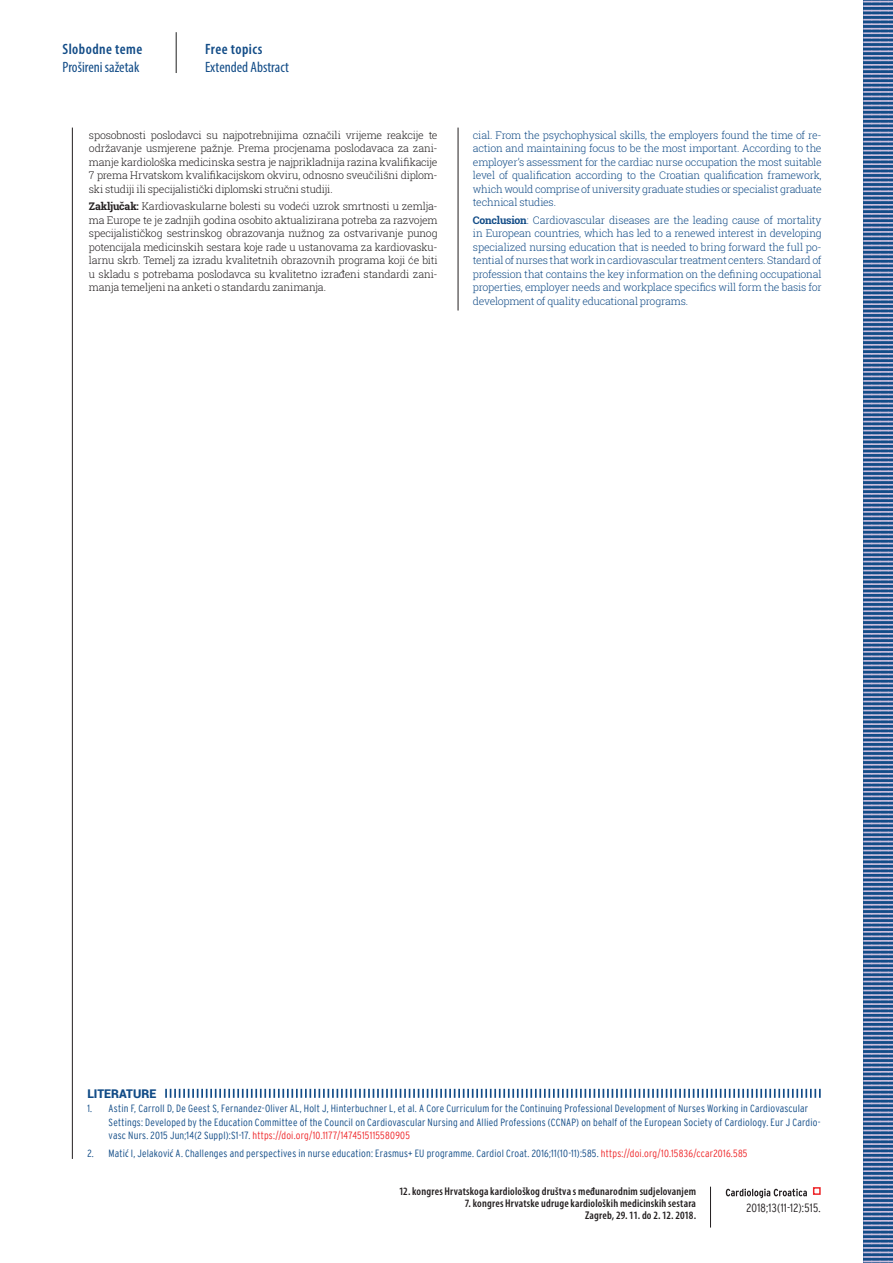
<style>
.page{position:relative;width:893px;height:1263px;background:#fff}
.page>*{position:absolute;margin:0;border:0;box-sizing:border-box;transform-origin:0 0}
.t1{font:condensed 15px "Myriad Pro";color:#124c87}
.t2{font:600 condensed 15px "Myriad Pro";letter-spacing:.03em;color:#124c87}
.t3{font:300 condensed 12px "Interstate";letter-spacing:.02em;color:#231f20}
.t4{font:900 12px "Roboto";color:#124c87}
.t5{font:600 condensed 11.25px/12px "Myriad Pro";letter-spacing:.015em;color:#231f20;text-align:right}
.t6{font:300 10.5px/13.5px "Roboto Slab";letter-spacing:-.02em;color:#124c87;text-align:justify}
.t7{font:300 10.5px/13.5px "Roboto Slab";letter-spacing:-.015em;color:#231f20;text-align:justify}
.t8{font:300 condensed 10.5px/13.5px "Interstate";letter-spacing:.02em;color:#124c87}
.s1{font-weight:700}
.s2{color:#ee2629}
.s3{font-family:"Myriad Pro";font-weight:400;font-size:11.25px}
</style>
<div class="page">
<svg style="left:726px;top:1188px;width:81px;height:10px"></svg>
<div style="left:813px;top:1187px;width:8px;height:8px;border:2px solid #ee2629"></div>
<hr style="left:710px;top:1187px;width:1px;height:40px;background:#231f20">
<hr style="left:176px;top:32px;width:1px;height:41px;background:#1f2020">
<svg style="left:863px;top:0;width:30px;height:1263px;background:#5575a6"></svg>
<svg style="left:165px;top:1089px;width:656px;height:9px"></svg>
<hr style="left:72px;top:128px;width:1px;height:1031px;background:#231f20">
<hr style="left:458px;top:128px;width:1px;height:183px;background:#231f20">
<h1 class="t2" style="left:63px;top:41px;width:81px">Slobodne teme</h1>
<h1 class="t1" style="left:63px;top:58px;width:78px">Prošireni sažetak</h1>
<h1 class="t2" style="left:205px;top:41px;width:59px">Free topics</h1>
<h1 class="t1" style="left:205px;top:58px;width:85px">Extended Abstract</h1>
<p class="t7" style="left:89px;top:128px;width:350px">sposobnosti poslodavci su najpotrebnijima označili vrijeme reakcije te održavanje usmjerene pažnje. Prema procjenama poslodavaca za zani&shy;manje kardiološka medicinska sestra je najprikladnija razina kvalifikacije 7 prema Hrvatskom kvalifikacijskom okviru, odnosno sveučilišni diplom&shy;ski studiji ili specijalistički diplomski stručni studiji.</p>
<p class="t7" style="left:89px;top:200px;width:350px"><span class="s1">Zaključak:</span> Kardiovaskularne bolesti su vodeći uzrok smrtnosti u zemlja&shy;ma Europe te je zadnjih godina osobito aktualizirana potreba za razvojem specijalističkog sestrinskog obrazovanja nužnog za ostvarivanje punog potencijala medicinskih sestara koje rade u ustanovama za kardiovasku&shy;larnu skrb. Temelj za izradu kvalitetnih obrazovnih programa koji će biti u skladu s potrebama poslodavca su kvalitetno izrađeni standardi zani&shy;manja temeljeni na anketi o standardu zanimanja.</p>
<p class="t6" style="left:473px;top:128px;width:350px">cial. From the psychophysical skills, the employers found the time of re&shy;action and maintaining focus to be the most important. According to the employer’s assessment for the cardiac nurse occupation the most suitable level of qualification according to the Croatian qualification framework, which would comprise of university graduate studies or specialist graduate technical studies.</p>
<p class="t6" style="left:473px;top:213px;width:350px"><span class="s1">Conclusion</span>: Cardiovascular diseases are the leading cause of mortality in European countries, which has led to a renewed interest in developing specialized nursing education that is needed to bring forward the full po&shy;tential of nurses that work in cardiovascular treatment centers. Standard of profession that contains the key information on the defining occupational properties, employer needs and workplace specifics will form the basis for development of quality educational programs.</p>
<p class="t4" style="left:87px;top:1085px;width:69px">LITERATURE</p>
<p class="t8" style="left:109px;top:1101px;width:713px;text-indent:-21px">1. Astin F, Carroll D, De Geest S, Fernandez-Oliver AL, Holt J, Hinterbuchner L, et al. A Core Curriculum for the Continuing Professional Development of Nurses Working in Cardiovascular<br>Settings: Developed by the Education Committee of the Council on Cardiovascular Nursing and Allied Professions (CCNAP) on behalf of the European Society of Cardiology. Eur J Cardio&shy;vasc Nurs. 2015 Jun;14(2 Suppl):S1-17. <span class="s2">https://doi.org/10.1177/1474515115580905</span></p>
<p class="t8" style="left:87px;top:1146px;width:662px">2. Mati<span class="s3">ć</span> I, Jelakovi<span class="s3">ć</span> A. Challenges and perspectives in nurse education: Erasmus+ EU programme. Cardiol Croat. 2016;11(10-11):585. <span class="s2">https://doi.org/10.15836/ccar2016.585</span></p>
<p class="t5" style="left:399px;top:1185px;width:299px">12. kongres Hrvatskoga kardiološkog društva s međunarodnim sudjelovanjem</p>
<p class="t5" style="left:465px;top:1197px;width:233px">7. kongres Hrvatske udruge kardioloških medicinskih sestara<br>Zagreb, 29. 11. do 2. 12. 2018.</p>
<p class="t3" style="left:746px;top:1201px;width:76px">2018;13(11-12):515.</p>
</div>
